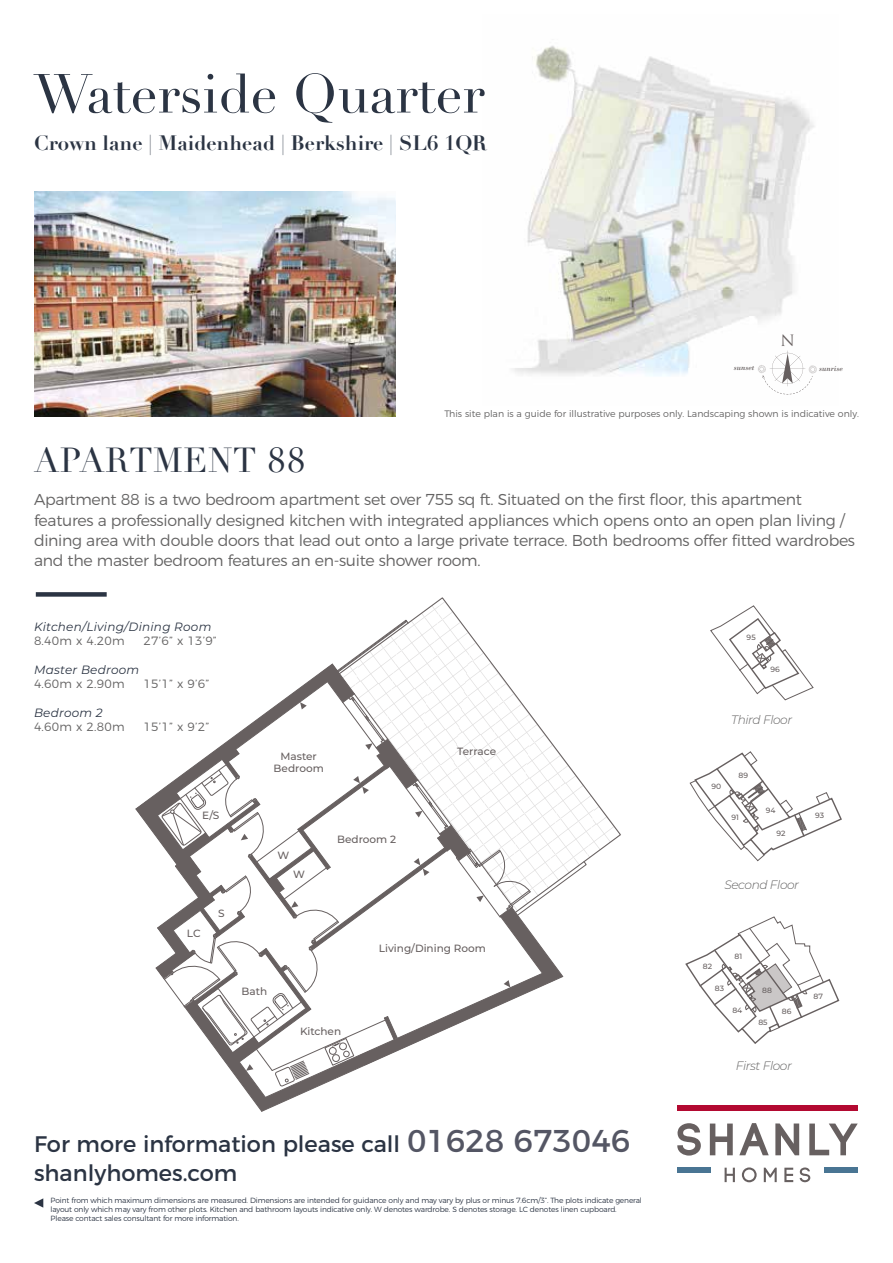
<style>
.page{position:relative;width:893px;height:1263px;background:#fff}
.page>*{position:absolute;margin:0;border:0;box-sizing:border-box;transform-origin:0 0}
.t1{font:54px "Didot";color:#2b3443}
.t2{font:33.9px "Didot";letter-spacing:.02em;color:#2b3443}
.t3{font:22.5px/29px "Montserrat";color:#2b3443}
.t4{font:700 20.4px "Didot";color:#2b3443}
.t5{font:300 15.75px/20.2px "Montserrat";letter-spacing:-.02em;color:#646363}
.t6{font:15.3px "Trajan Pro";color:#676060}
.t7{font:italic 300 12.15px "Montserrat";letter-spacing:-.035em;color:#646363}
.t8{font:300 12px "Montserrat";letter-spacing:.02em;color:#646363}
.t9{font:italic 12px "Montserrat";letter-spacing:.02em;color:#2b3443}
.t10{font:500 10.5px/12.6px "Montserrat";color:#676060;text-align:center}
.t11{font:300 9.3px "Montserrat";color:#646363}
.t12{font:italic 7.8px "Bodoni";color:#676060}
.t13{font:500 7.65px "Montserrat";color:#676060}
.t14{font:300 7.5px/9px "Montserrat";letter-spacing:-.02em;color:#2b3443}
.s1{font-size:31.5px;color:#545664}
</style>
<div class="page">
<img style="left:513px;top:45px;width:302px;height:331px">
<div style="left:677px;top:1168px;width:34px;height:5px;background:#497593"></div>
<div style="left:824px;top:1168px;width:34px;height:5px;background:#497593"></div>
<svg style="left:677px;top:1123px;width:24px;height:32px"></svg>
<svg style="left:710px;top:1123px;width:23px;height:32px"></svg>
<svg style="left:739px;top:1123px;width:30px;height:32px"></svg>
<svg style="left:775px;top:1123px;width:24px;height:32px"></svg>
<svg style="left:809px;top:1123px;width:49px;height:32px"></svg>
<svg style="left:725px;top:1168px;width:10px;height:14px"></svg>
<svg style="left:742px;top:1167px;width:15px;height:15px"></svg>
<svg style="left:764px;top:1168px;width:13px;height:14px"></svg>
<svg style="left:784px;top:1168px;width:9px;height:14px"></svg>
<svg style="left:800px;top:1167px;width:10px;height:15px"></svg>
<div style="left:677px;top:1105px;width:181px;height:6px;background:#b30931"></div>
<img style="left:34px;top:191px;width:361px;height:226px">
<svg style="left:758px;top:351px;width:59px;height:44px"></svg>
<svg style="left:685px;top:917px;width:155px;height:127px"></svg>
<svg style="left:690px;top:751px;width:152px;height:110px"></svg>
<svg style="left:710px;top:605px;width:103px;height:95px"></svg>
<svg style="left:413px;top:598px;width:208px;height:262px"></svg>
<svg style="left:135px;top:619px;width:452px;height:493px"></svg>
<svg style="left:34px;top:1198px;width:9px;height:10px"></svg>
<div style="left:36px;top:592px;width:71px;height:5px;background:#2b3443"></div>
<h1 class="t1" style="left:34px;top:61px;width:452px">Waterside Quarter</h1>
<p class="t4" style="left:34px;top:129px;width:454px">Crown lane | Maidenhead | Berkshire | SL6 1QR</p>
<p class="t6" style="left:780px;top:331px;width:16px">N</p>
<p class="t12" style="left:734px;top:363px;width:22px">sunset</p>
<p class="t12" style="left:819px;top:364px;width:25px">sunrise</p>
<p class="t11" style="left:445px;top:406px;width:416px">This site plan is a guide for illustrative purposes only. Landscaping shown is indicative only.</p>
<h2 class="t2" style="left:34px;top:440px;width:273px">APARTMENT 88</h2>
<p class="t5" style="left:34px;top:488px;width:823px">Apartment 88 is a two bedroom apartment set over 755 sq ft. Situated on the first floor, this apartment features a professionally designed kitchen with integrated appliances which opens onto an open plan living / dining area with double doors that lead out onto a large private terrace. Both bedrooms offer fitted wardrobes and the master bedroom features an en-suite shower room.</p>
<p class="t9" style="left:34px;top:618px;width:179px">Kitchen/Living/Dining Room</p>
<p class="t8" style="left:34px;top:631px;width:92px">8.40m x 4.20m</p>
<p class="t8" style="left:144px;top:631px;width:75px">27’6” x 13’9”</p>
<p class="t9" style="left:34px;top:661px;width:107px">Master Bedroom</p>
<p class="t8" style="left:34px;top:674px;width:92px">4.60m x 2.90m</p>
<p class="t8" style="left:144px;top:674px;width:67px">15’1” x 9’6”</p>
<p class="t9" style="left:34px;top:704px;width:70px">Bedroom 2</p>
<p class="t8" style="left:34px;top:717px;width:92px">4.60m x 2.80m</p>
<p class="t8" style="left:144px;top:717px;width:67px">15’1” x 9’2”</p>
<p class="t10" style="left:202px;top:809px;width:19px">E/S</p>
<p class="t10" style="left:187px;top:927px;width:15px">LC</p>
<p class="t10" style="left:218px;top:906px;width:8px">S</p>
<p class="t10" style="left:274px;top:749px;width:52px">Master<br>Bedroom</p>
<p class="t10" style="left:278px;top:848px;width:13px">W</p>
<p class="t10" style="left:293px;top:867px;width:13px">W</p>
<p class="t10" style="left:337px;top:832px;width:60px">Bedroom 2</p>
<p class="t10" style="left:457px;top:745px;width:41px">Terrace</p>
<p class="t10" style="left:242px;top:984px;width:27px">Bath</p>
<p class="t10" style="left:300px;top:1024px;width:43px">Kitchen</p>
<p class="t10" style="left:379px;top:942px;width:109px">Living/Dining Room</p>
<h3 class="t3" style="left:34px;top:1127px;width:598px">For more information please call <span class="s1">01628 673046 </span>shanlyhomes.com</h3>
<p class="t14" style="left:51px;top:1196px;width:593px">Point from which maximum dimensions are measured. Dimensions are intended for guidance only and may vary by plus or minus 7.6cm/3”. The plots indicate general layout only which may vary from other plots. Kitchen and bathroom layouts indicative only. W denotes wardrobe. S denotes storage. LC denotes linen cupboard.<br>Please contact sales consultant for more information.</p>
<p class="t13" style="left:747px;top:632px;width:11px">95</p>
<p class="t13" style="left:771px;top:664px;width:11px">96</p>
<p class="t7" style="left:731px;top:712px;width:62px">Third Floor</p>
<p class="t13" style="left:712px;top:780px;width:11px">90</p>
<p class="t13" style="left:738px;top:770px;width:11px">89</p>
<p class="t13" style="left:732px;top:812px;width:9px">91</p>
<p class="t13" style="left:766px;top:804px;width:11px">94</p>
<p class="t13" style="left:776px;top:828px;width:11px">92</p>
<p class="t13" style="left:815px;top:809px;width:10px">93</p>
<p class="t7" style="left:724px;top:877px;width:76px">Second Floor</p>
<p class="t13" style="left:703px;top:961px;width:11px">82</p>
<p class="t13" style="left:715px;top:982px;width:11px">83</p>
<p class="t13" style="left:734px;top:950px;width:9px">81</p>
<p class="t13" style="left:732px;top:1005px;width:11px">84</p>
<p class="t13" style="left:762px;top:985px;width:11px">88</p>
<p class="t13" style="left:758px;top:1016px;width:11px">85</p>
<p class="t13" style="left:782px;top:1005px;width:11px">86</p>
<p class="t7" style="left:736px;top:1057px;width:58px">First Floor</p>
<p class="t13" style="left:813px;top:991px;width:11px">87</p>
</div>
